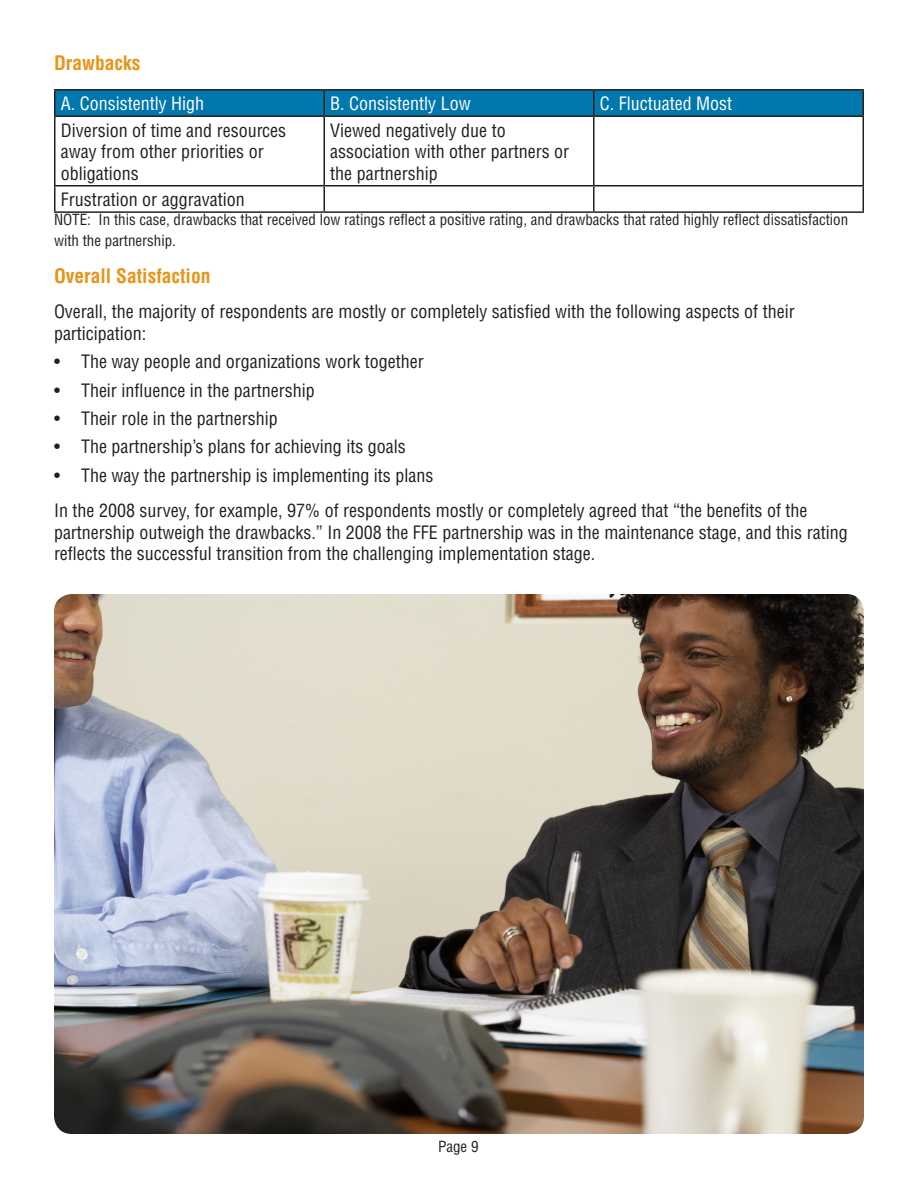
<style>
.page{position:relative;width:918px;height:1188px;background:#fff}
.page>*{position:absolute;margin:0;border:0;box-sizing:border-box;transform-origin:0 0}
.Sub-Heading{font:700 condensed 19.5px "Helvetica";color:#e89418}
.Body{font:condensed 18px/21.6px "Helvetica";color:#231f20}
.Body-2{font:condensed 18px "Helvetica";color:#fff}
.Body-3{font:condensed 15px/21.6px "Helvetica";color:#231f20}
</style>
<div class="page">
<hr style="left:54px;top:89px;width:270px;height:2px;background:#231f20">
<hr style="left:54px;top:91px;width:2px;height:24px;background:#231f20">
<hr style="left:324px;top:89px;width:270px;height:2px;background:#231f20">
<hr style="left:594px;top:89px;width:270px;height:2px;background:#231f20">
<div style="left:55px;top:90px;width:808px;height:25px;background:#0078ae"></div>
<hr style="left:862px;top:91px;width:2px;height:24px;background:#231f20">
<hr style="left:54px;top:115px;width:270px;height:2px;background:#231f20">
<hr style="left:54px;top:117px;width:2px;height:68px;background:#231f20">
<hr style="left:324px;top:115px;width:270px;height:2px;background:#231f20">
<hr style="left:324px;top:117px;width:1px;height:68px;background:#231f20">
<hr style="left:594px;top:115px;width:270px;height:2px;background:#231f20">
<hr style="left:593px;top:117px;width:1px;height:68px;background:#231f20">
<hr style="left:862px;top:117px;width:2px;height:68px;background:#231f20">
<hr style="left:54px;top:185px;width:270px;height:2px;background:#231f20">
<hr style="left:54px;top:187px;width:2px;height:24px;background:#231f20">
<hr style="left:324px;top:185px;width:270px;height:2px;background:#231f20">
<svg style="left:324px;top:187px;width:1px;height:24px"></svg>
<hr style="left:594px;top:185px;width:270px;height:2px;background:#231f20">
<svg style="left:593px;top:187px;width:1px;height:24px"></svg>
<hr style="left:862px;top:187px;width:2px;height:24px;background:#231f20">
<hr style="left:54px;top:211px;width:270px;height:2px;background:#231f20">
<hr style="left:324px;top:211px;width:270px;height:2px;background:#231f20">
<hr style="left:594px;top:211px;width:270px;height:2px;background:#231f20">
<img style="left:54px;top:594px;width:810px;height:540px">
<p class="Sub-Heading" style="left:54px;top:50px;width:88px">Drawbacks</p>
<p class="Body-2" style="left:61px;top:92px;width:145px">A. Consistently High</p>
<p class="Body-2" style="left:330px;top:92px;width:142px">B. Consistently Low</p>
<p class="Body-2" style="left:600px;top:92px;width:134px">C. Fluctuated Most</p>
<p class="Body" style="left:61px;top:119px;width:227px">Diversion of time and resources away from other priorities or obligations</p>
<p class="Body" style="left:330px;top:119px;width:240px">Viewed negatively due to association with other partners or the partnership</p>
<p class="Body" style="left:61px;top:189px;width:185px">Frustration or aggravation</p>
<p class="Body-3" style="left:54px;top:209px;width:796px">NOTE: In this case, drawbacks that received low ratings reflect a positive rating, and drawbacks that rated highly reflect dissatisfaction with the partnership.</p>
<p class="Sub-Heading" style="left:54px;top:264px;width:158px">Overall Satisfaction</p>
<p class="Body" style="left:54px;top:301px;width:742px">Overall, the majority of respondents are mostly or completely satisfied with the following aspects of their participation:</p>
<p class="Body" style="left:54px;top:351px;width:371px">• The way people and organizations work together</p>
<p class="Body" style="left:54px;top:379px;width:262px">• Their influence in the partnership</p>
<p class="Body" style="left:54px;top:408px;width:225px">• Their role in the partnership</p>
<p class="Body" style="left:54px;top:436px;width:353px">• The partnership’s plans for achieving its goals</p>
<p class="Body" style="left:54px;top:464px;width:381px">• The way the partnership is implementing its plans</p>
<p class="Body" style="left:54px;top:499px;width:795px">In the 2008 survey, for example, 97% of respondents mostly or completely agreed that “the benefits of the partnership outweigh the drawbacks.” In 2008 the FFE partnership was in the maintenance stage, and this rating reflects the successful transition from the challenging implementation stage.</p>
<p class="Body-3" style="left:438px;top:1135px;width:42px">Page 9</p>
</div>
